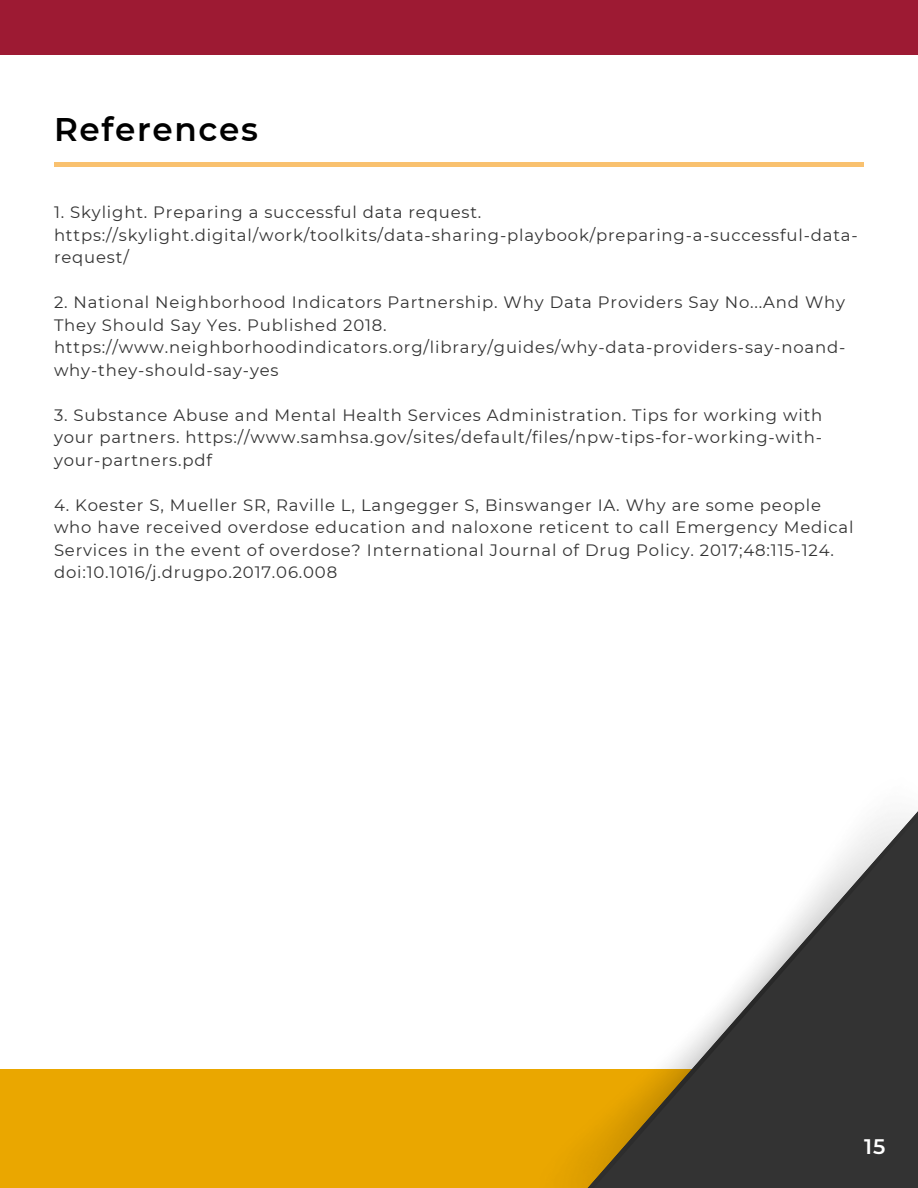
<style>
.page{position:relative;width:918px;height:1188px;background:#fff}
.page>*{position:absolute;margin:0;border:0;box-sizing:border-box;transform-origin:0 0}
.t1{font:600 32.7px "Montserrat";letter-spacing:.05em;color:#000}
.t2{font:600 21px "Montserrat";color:#fff}
.t3{font:16.5px/22.5px "Montserrat";letter-spacing:.05em;color:#333}
</style>
<div class="page">
<div style="left:0;top:0;width:918px;height:54px;background:#9d1a33"></div>
<div style="left:0;top:1070px;width:918px;height:118px;background:#eaa700"></div>
<hr style="left:54px;top:162px;width:810px;height:4px;background:#f9c16f">
<img style="left:512px;top:811px;width:406px;height:377px">
<p class="t1" style="left:54px;top:109px;width:205px">References</p>
<p class="t3" style="left:54px;top:201px;width:805px">1. Skylight. Preparing a successful data request. https://skylight.digital/work/toolkits/data-sharing-playbook/preparing-a-successful-data&shy;request/</p>
<h1 class="t3" style="left:54px;top:291px;width:793px">2. National Neighborhood Indicators Partnership. Why Data Providers Say No...And Why They Should Say Yes. Published 2018. https://www.neighborhoodindicators.org/library/guides/why-data-providers-say-noand&shy;why-they-should-say-yes</h1>
<p class="t3" style="left:54px;top:404px;width:770px;text-align:justify">3. Substance Abuse and Mental Health Services Administration. Tips for working with your partners. https://www.samhsa.gov/sites/default/files/npw-tips-for-working-with&shy;your-partners.pdf</p>
<p class="t3" style="left:54px;top:494px;width:801px">4. Koester S, Mueller SR, Raville L, Langegger S, Binswanger IA. Why are some people who have received overdose education and naloxone reticent to call Emergency Medical Services in the event of overdose? International Journal of Drug Policy. 2017;48:115-124. doi:10.1016/j.drugpo.2017.06.008</p>
<p class="t2" style="left:864px;top:1133px;width:23px">15</p>
</div>
